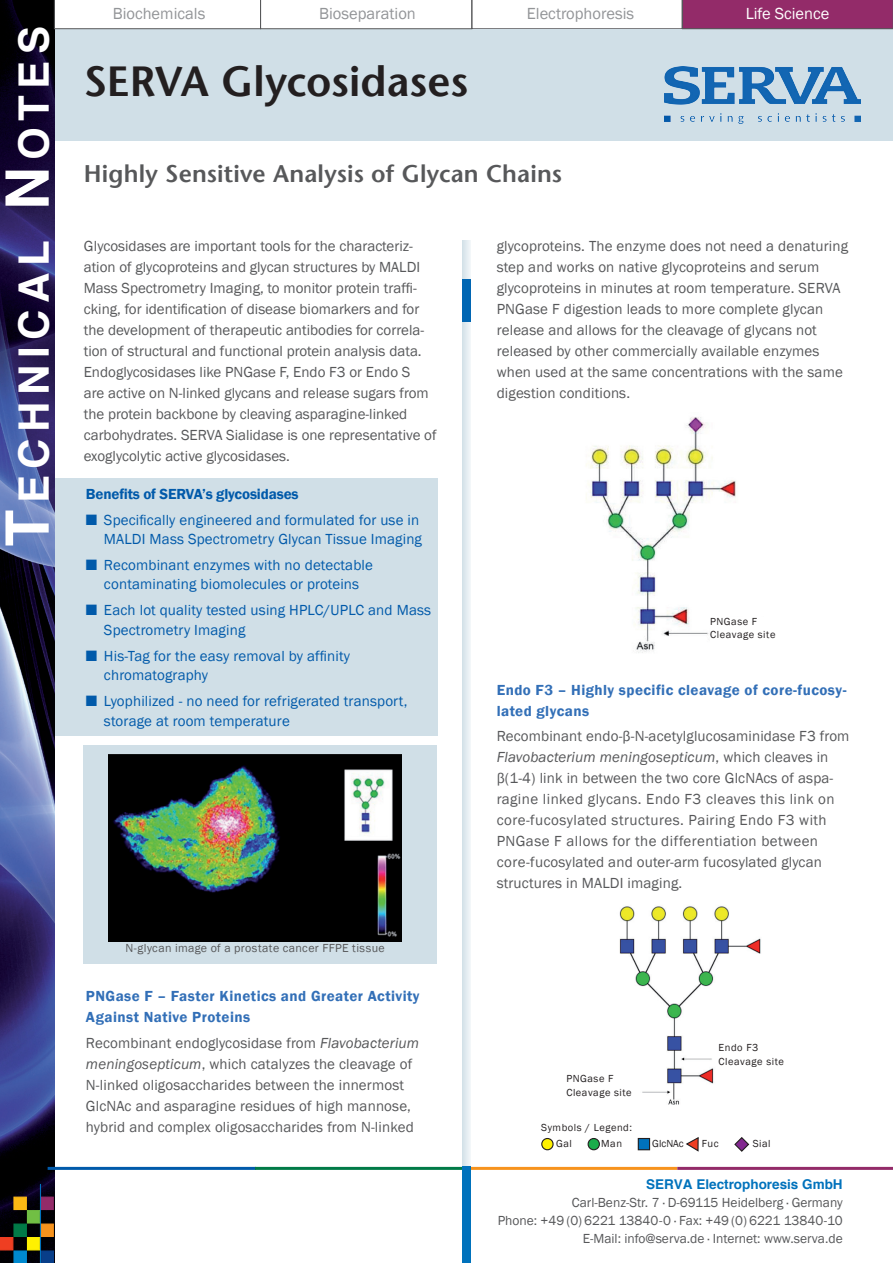
<style>
.page{position:relative;width:893px;height:1263px;background:#fff}
.page>*{position:absolute;margin:0;border:0;box-sizing:border-box;transform-origin:0 0}
.t1{font:600 42px "Stone Sans";color:#231f20}
.t2{font:700 42px "Helvetica";letter-spacing:.155em;color:#fff}
.t3{font:600 24px "Stone Sans";letter-spacing:.005em;color:#57585a}
.t4{font:16.5px "Franklin Gothic";color:#939598}
.t5{font:16.5px "Franklin Gothic";color:#fff}
.t6{font:15px/21px "Franklin Gothic";letter-spacing:.01em;color:#57585a}
.t7{font:15px/19.5px "Franklin Gothic";letter-spacing:.01em;color:#015aaa}
.t8{font:600 15px/21px "Franklin Gothic";letter-spacing:.03em;color:#326fb7}
.t9{font:600 15px "Franklin Gothic";letter-spacing:-.01em;color:#015aaa}
.t10{font:13.5px/18px "Franklin Gothic";color:#57585a;text-align:right}
.t11{font:700 13.5px "Helvetica";color:#0072bc}
.t12{font:12px "Franklin Gothic";letter-spacing:.03em;color:#57585a}
.t13{font:10.5px/13.5px "Franklin Gothic";letter-spacing:.05em;color:#231f20}
.s1{font-size:60px}
.s2{font-style:italic}
</style>
<div class="page">
<div style="left:84px;top:745px;width:353px;height:219px;background:#d0dfe7"></div>
<div style="left:54px;top:29px;width:839px;height:111px;background:#d0dfe7"></div>
<div style="left:50px;top:478px;width:387px;height:258px;background:#d0dfe7"></div>
<div style="left:463px;top:240px;width:8px;height:1023px;background:#e3ecf1"></div>
<img style="left:0;top:0;width:54px;height:1196px">
<div style="left:463px;top:279px;width:8px;height:42px;background:#0166b3"></div>
<svg style="left:0;top:1196px;width:55px;height:67px;background:#3e3924"></svg>
<hr style="left:40px;top:1184px;width:1px;height:79px;background:#0072bc">
<hr style="left:48px;top:1167px;width:208px;height:3px;background:#015aaa">
<hr style="left:255px;top:1167px;width:208px;height:3px;background:#017a47">
<hr style="left:463px;top:1167px;width:214px;height:3px;background:#f7931d">
<hr style="left:677px;top:1167px;width:216px;height:3px;background:#932b69">
<div style="left:463px;top:1167px;width:8px;height:96px;background:#0072bc"></div>
<svg style="left:54px;top:0;width:839px;height:29px"></svg>
<img style="left:664px;top:66px;width:196px;height:57px">
<img style="left:108px;top:754px;width:294px;height:188px">
<img style="left:619px;top:906px;width:142px;height:199px">
<div style="left:566px;top:1075px;width:72px;height:34px;background:#fff"></div>
<div style="left:719px;top:1044px;width:122px;height:29px;background:#fff"></div>
<img style="left:586px;top:417px;width:150px;height:236px">
<div style="left:710px;top:617px;width:71px;height:34px;background:#fff"></div>
<div style="left:638px;top:1138px;width:12px;height:12px;background:#0072bc"></div>
<div style="left:638px;top:1138px;width:12px;height:12px;border:1px solid #231f20"></div>
<svg style="left:542px;top:1138px;width:11px;height:12px"></svg>
<div style="left:541px;top:1138px;width:13px;height:12px;border:1px solid #231f20;border-radius:50%"></div>
<div style="left:588px;top:1138px;width:11px;height:12px;background:#1aac4b;border-radius:50%"></div>
<div style="left:588px;top:1138px;width:12px;height:12px;border:1px solid #231f20;border-radius:50%"></div>
<svg style="left:686px;top:1137px;width:13px;height:15px"></svg>
<svg style="left:734px;top:1137px;width:16px;height:15px"></svg>
<h1 class="t2" style="left:0;top:546px;width:522px;rotate:-90deg"><span class="s1">T</span>echnical <span class="s1">N</span> otes</h1>
<p class="t4" style="left:113px;top:3px;width:94px">Biochemicals</p>
<p class="t4" style="left:319px;top:3px;width:98px">Bioseparation</p>
<p class="t4" style="left:527px;top:3px;width:109px">Electrophoresis</p>
<p class="t5" style="left:746px;top:3px;width:85px">Life Science</p>
<h1 class="t1" style="left:84px;top:56px;width:386px">SERVA Glycosidases</h1>
<h2 class="t3" style="left:84px;top:159px;width:480px">Highly Sensitive Analysis of Glycan Chains</h2>
<p class="t6" style="left:84px;top:236px;width:354px">Glycosidases are important tools for the characteriz&shy;ation of glycoproteins and glycan structures by MALDI Mass Spectrometry Imaging, to monitor protein traffi&shy;cking, for identification of disease biomarkers and for the development of therapeutic antibodies for correla&shy;tion of structural and functional protein analysis data.<br>Endoglycosidases like PNGase F, Endo F3 or Endo S<br>are active on N-linked glycans and release sugars from the protein backbone by cleaving asparagine-linked carbohydrates. SERVA Sialidase is one representative of exoglycolytic active glycosidases.</p>
<p class="t9" style="left:86px;top:484px;width:214px">Benefits of SERVA’s glycosidases</p>
<p class="t7" style="left:104px;top:510px;width:319px">Specifically engineered and formulated for use in<br>MALDI Mass Spectrometry Glycan Tissue Imaging</p>
<p class="t7" style="left:104px;top:555px;width:270px">Recombinant enzymes with no detectable contaminating biomolecules or proteins</p>
<p class="t7" style="left:104px;top:601px;width:329px">Each lot quality tested using HPLC/UPLC and Mass<br>Spectrometry Imaging</p>
<p class="t7" style="left:104px;top:646px;width:248px">His-Tag for the easy removal by affinity chromatography</p>
<p class="t7" style="left:104px;top:692px;width:305px">Lyophilized - no need for refrigerated transport, storage at room temperature</p>
<p class="t12" style="left:125px;top:940px;width:261px">N-glycan image of a prostate cancer FFPE tissue</p>
<p class="t8" style="left:86px;top:986px;width:335px">PNGase F – Faster Kinetics and Greater Activity<br>Against Native Proteins</p>
<p class="t6" style="left:86px;top:1032px;width:335px">Recombinant endoglycosidase from <span class="s2">Flavobacterium meningosepticum</span>, which catalyzes the cleavage of N-linked oligosaccharides between the innermost GlcNAc and asparagine residues of high mannose, hybrid and complex oligosaccharides from N-linked</p>
<p class="t6" style="left:497px;top:236px;width:353px">glycoproteins. The enzyme does not need a denaturing step and works on native glycoproteins and serum glycoproteins in minutes at room temperature. SERVA PNGase F digestion leads to more complete glycan release and allows for the cleavage of glycans not released by other commercially available enzymes when used at the same concentrations with the same digestion conditions.</p>
<p class="t13" style="left:710px;top:614px;width:67px">PNGase F<br>Cleavage site</p>
<p class="t8" style="left:497px;top:679px;width:352px">Endo F3 – Highly specific cleavage of core-fucosy&shy;lated glycans</p>
<p class="t6" style="left:497px;top:726px;width:354px">Recombinant endo-β-N-acetylglucosaminidase F3 from <span class="s2">Flavobacterium meningosepticum</span>, which cleaves in β(1-4) link in between the two core GlcNAcs of aspa&shy;ragine linked glycans. Endo F3 cleaves this link on core-fucosylated structures. Pairing Endo F3 with PNGase F allows for the differentiation between core-fucosylated and outer-arm fucosylated glycan structures in MALDI imaging.</p>
<p class="t13" style="left:566px;top:1072px;width:67px">PNGase F<br>Cleavage site</p>
<p class="t13" style="left:719px;top:1041px;width:67px">Endo F3<br>Cleavage site</p>
<p class="t13" style="left:556px;top:1119px;width:77px;line-height:16.5px;text-indent:-15px">Symbols / Legend:<br>Gal</p>
<p class="t13" style="left:601px;top:1137px;width:22px">Man</p>
<p class="t13" style="left:652px;top:1137px;width:33px">GlcNAc</p>
<p class="t13" style="left:702px;top:1137px;width:18px">Fuc</p>
<p class="t13" style="left:753px;top:1137px;width:19px">Sial</p>
<p class="t11" style="left:646px;top:1173px;width:198px">SERVA Electrophoresis GmbH</p>
<p class="t10" style="left:498px;top:1193px;width:347px">Carl-Benz-Str. 7 · D-69115 Heidelberg · Germany<br>Phone: +49 (0) 6221 13840-0 · Fax: +49 (0) 6221 13840-10<br>E-Mail: info@serva.de · Internet: www.serva.de</p>
</div>
